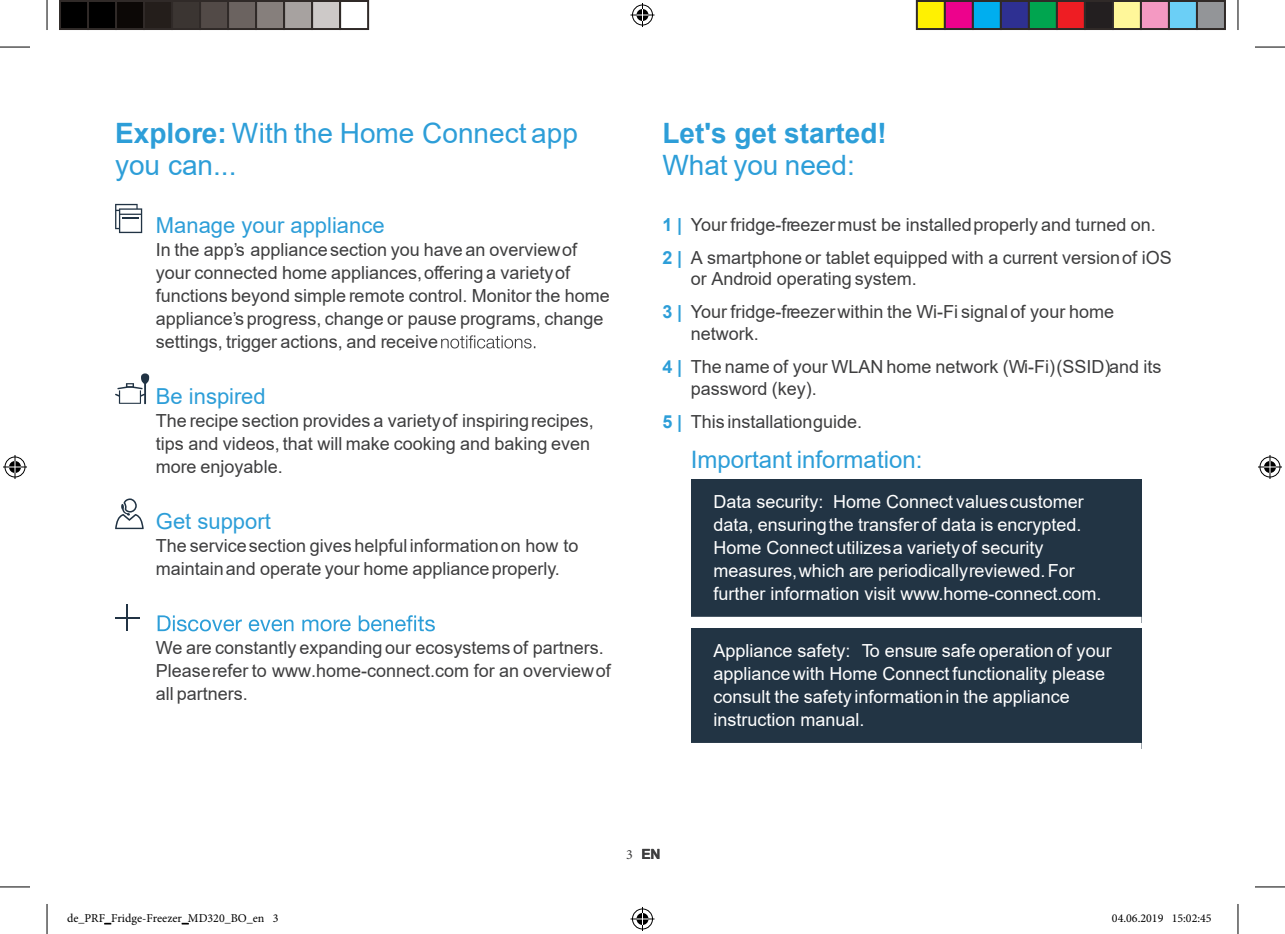
<style>
.page{position:relative;width:1285px;height:934px;background:#fff}
.page>*{position:absolute;margin:0;border:0;box-sizing:border-box;transform-origin:0 0}
.t1{font:28px/32px "Arial";color:#2d9ed8}
.t2{font:700 28px "Arial";color:#2d9ed8}
.t3{font:24px "Arial";color:#2d9ed8}
.t4{font:22px "Arial";color:#2d9ed8}
.t5{font:18px/23px "Arial";color:#3e3e3f}
.t6{font:18px/23px "Arial";color:#fff}
.t7{font:700 14px "Arial";color:#3e3e3f}
.t8{font:12px "Minion Pro";color:#000}
.s1{font-weight:700}
.s2{font-weight:700;color:#2d9ed8}
.s3{font-family:"Minion Pro";font-weight:400}
</style>
<div class="page">
<svg style="left:115px;top:204px;width:27px;height:29px"></svg>
<svg style="left:441px;top:335px;width:94px;height:13px"></svg>
<svg style="left:115px;top:373px;width:34px;height:31px"></svg>
<svg style="left:115px;top:498px;width:29px;height:31px"></svg>
<svg style="left:127px;top:604px;width:1px;height:27px"></svg>
<hr style="left:115px;top:616px;width:25px;height:2px;background:#213344">
<svg style="left:158px;top:615px;width:277px;height:16px"></svg>
<div style="left:690px;top:479px;width:451px;height:143px;background:#223444"></div>
<div style="left:690px;top:616px;width:451px;height:10px;background:#fff"></div>
<div style="left:690px;top:628px;width:451px;height:120px;background:#223444"></div>
<div style="left:690px;top:742px;width:451px;height:10px;background:#fff"></div>
<hr style="left:0;top:47px;width:30px;height:1px;background:#000">
<hr style="left:1255px;top:47px;width:30px;height:1px;background:#000">
<hr style="left:0;top:886px;width:30px;height:1px;background:#000">
<hr style="left:1255px;top:886px;width:30px;height:1px;background:#000">
<hr style="left:47px;top:0;width:1px;height:30px;background:#000">
<hr style="left:47px;top:903px;width:1px;height:30px;background:#000">
<hr style="left:1237px;top:0;width:1px;height:30px;background:#000">
<hr style="left:1237px;top:903px;width:1px;height:30px;background:#000">
<svg style="left:630px;top:3px;width:24px;height:24px"></svg>
<svg style="left:630px;top:907px;width:24px;height:23px"></svg>
<svg style="left:3px;top:455px;width:24px;height:24px"></svg>
<svg style="left:1258px;top:455px;width:24px;height:24px"></svg>
<div style="left:60px;top:1px;width:28px;height:28px;background:#000"></div>
<div style="left:59px;top:0;width:30px;height:30px;border:2px solid #302a28"></div>
<div style="left:88px;top:1px;width:28px;height:28px;background:#000"></div>
<div style="left:87px;top:0;width:30px;height:30px;border:2px solid #302a28"></div>
<div style="left:116px;top:1px;width:28px;height:28px;background:#0c0806"></div>
<div style="left:115px;top:0;width:30px;height:30px;border:2px solid #302a28"></div>
<div style="left:144px;top:1px;width:28px;height:28px;background:#241e1b"></div>
<div style="left:143px;top:0;width:30px;height:30px;border:2px solid #302a28"></div>
<div style="left:172px;top:1px;width:28px;height:28px;background:#3b3532"></div>
<div style="left:171px;top:0;width:30px;height:30px;border:2px solid #302a28"></div>
<div style="left:200px;top:1px;width:28px;height:28px;background:#524a47"></div>
<div style="left:199px;top:0;width:30px;height:30px;border:2px solid #302a28"></div>
<div style="left:228px;top:1px;width:28px;height:28px;background:#6b6360"></div>
<div style="left:227px;top:0;width:30px;height:30px;border:2px solid #302a28"></div>
<div style="left:256px;top:1px;width:28px;height:28px;background:#867f7c"></div>
<div style="left:255px;top:0;width:30px;height:30px;border:2px solid #302a28"></div>
<div style="left:284px;top:1px;width:28px;height:28px;background:#a7a2a0"></div>
<div style="left:283px;top:0;width:30px;height:30px;border:2px solid #302a28"></div>
<div style="left:312px;top:1px;width:28px;height:28px;background:#cdc9c8"></div>
<div style="left:311px;top:0;width:30px;height:30px;border:2px solid #302a28"></div>
<div style="left:339px;top:0;width:30px;height:30px;border:2px solid #302a28"></div>
<div style="left:917px;top:1px;width:28px;height:28px;background:#fff101"></div>
<div style="left:916px;top:0;width:30px;height:30px;border:2px solid #302a28"></div>
<div style="left:945px;top:1px;width:28px;height:28px;background:#ed028c"></div>
<div style="left:944px;top:0;width:30px;height:30px;border:2px solid #302a28"></div>
<div style="left:973px;top:1px;width:28px;height:28px;background:#00aeef"></div>
<div style="left:972px;top:0;width:30px;height:30px;border:2px solid #302a28"></div>
<div style="left:1001px;top:1px;width:28px;height:28px;background:#2e3092"></div>
<div style="left:1000px;top:0;width:30px;height:30px;border:2px solid #302a28"></div>
<div style="left:1029px;top:1px;width:28px;height:28px;background:#00a54f"></div>
<div style="left:1028px;top:0;width:30px;height:30px;border:2px solid #302a28"></div>
<div style="left:1057px;top:1px;width:28px;height:28px;background:#ee1d23"></div>
<div style="left:1056px;top:0;width:30px;height:30px;border:2px solid #302a28"></div>
<div style="left:1085px;top:1px;width:28px;height:28px;background:#231f20"></div>
<div style="left:1084px;top:0;width:30px;height:30px;border:2px solid #302a28"></div>
<div style="left:1113px;top:1px;width:28px;height:28px;background:#fff79a"></div>
<div style="left:1112px;top:0;width:30px;height:30px;border:2px solid #302a28"></div>
<div style="left:1141px;top:1px;width:28px;height:28px;background:#f499c2"></div>
<div style="left:1140px;top:0;width:30px;height:30px;border:2px solid #302a28"></div>
<div style="left:1169px;top:1px;width:28px;height:28px;background:#6bcff6"></div>
<div style="left:1168px;top:0;width:30px;height:30px;border:2px solid #302a28"></div>
<div style="left:1197px;top:1px;width:28px;height:28px;background:#939598"></div>
<div style="left:1196px;top:0;width:30px;height:30px;border:2px solid #302a28"></div>
<h1 class="t1" style="left:115px;top:117px;width:464px"><span class="s1">Explore:</span> With the Home Connect app you can...</h1>
<p class="t4" style="left:156px;top:210px;width:230px">Manage your appliance</p>
<p class="t5" style="left:156px;top:238px;width:455px">In the app’s appliancesection you have an overviewof your connected home appliances,offering a varietyof functions beyond simple remote control. Monitor the home appliance’s progress, change or pause programs, change settings, trigger actions, and receive</p>
<p class="t4" style="left:156px;top:381px;width:111px">Be inspired</p>
<p class="t5" style="left:156px;top:409px;width:439px">The recipe section provides a varietyof inspiringrecipes, tips and videos, that will make cooking and baking even more enjoyable.</p>
<p class="t4" style="left:156px;top:506px;width:116px">Get support</p>
<p class="t5" style="left:156px;top:534px;width:424px">The servicesection gives helpful informationon how to maintainand operate your home applianceproperly.</p>
<p class="t5" style="left:156px;top:636px;width:456px">We are constantly expanding our ecosystems of partners.<br>Pleaserefer to www.home-connect.com for an overviewof all partners.</p>
<h1 class="t2" style="left:662px;top:113px;width:226px">Let's get started!</h1>
<h1 class="t1" style="left:662px;top:149px;width:194px">What you need:</h1>
<p class="t5" style="left:662px;top:208px;width:511px;line-height:33px"><span class="s2">1 |</span> Your fridge-freezermust be installedproperly and turned on.<br><span class="s2">2 |</span> A smartphone or tablet equipped with a current versionof iOS</p>
<p class="t5" style="left:662px;top:262px;width:453px;line-height:33px;text-indent:28px">or Android operating system.<br><span class="s2">3 |</span> Your fridge-freezerwithin the Wi-Fi signalof your home</p>
<p class="t5" style="left:662px;top:317px;width:500px;line-height:33px;text-indent:28px">network.<br><span class="s2">4 |</span> The name of your WLAN home network (Wi-Fi)(SSID)and its</p>
<p class="t5" style="left:662px;top:371px;width:201px;line-height:33px;text-indent:28px">password (key).<br><span class="s2">5 |</span> This installationguide.</p>
<h2 class="t3" style="left:690px;top:442px;width:233px">Important information:</h2>
<p class="t6" style="left:713px;top:489px;width:390px">Data security: Home Connect valuescustomer data, ensuringthe transferof data is encrypted.<br>Home Connect utilizesa varietyof security measures,which are periodicallyreviewed.For further information visit www.home-connect.com.</p>
<p class="t6" style="left:713px;top:638px;width:400px">Appliance safety: To ensure safe operation of your appliancewith Home Connect functionality, please consult the safety informationin the appliance instruction manual.</p>
<p class="t7" style="left:626px;top:844px;width:36px"><span class="s3">3</span> EN</p>
<p class="t8" style="left:67px;top:909px;width:213px">de_PRF_Fridge-Freezer_MD320_BO_en 3</p>
<p class="t8" style="left:1112px;top:909px;width:101px">04.06.2019 15:02:45</p>
</div>
